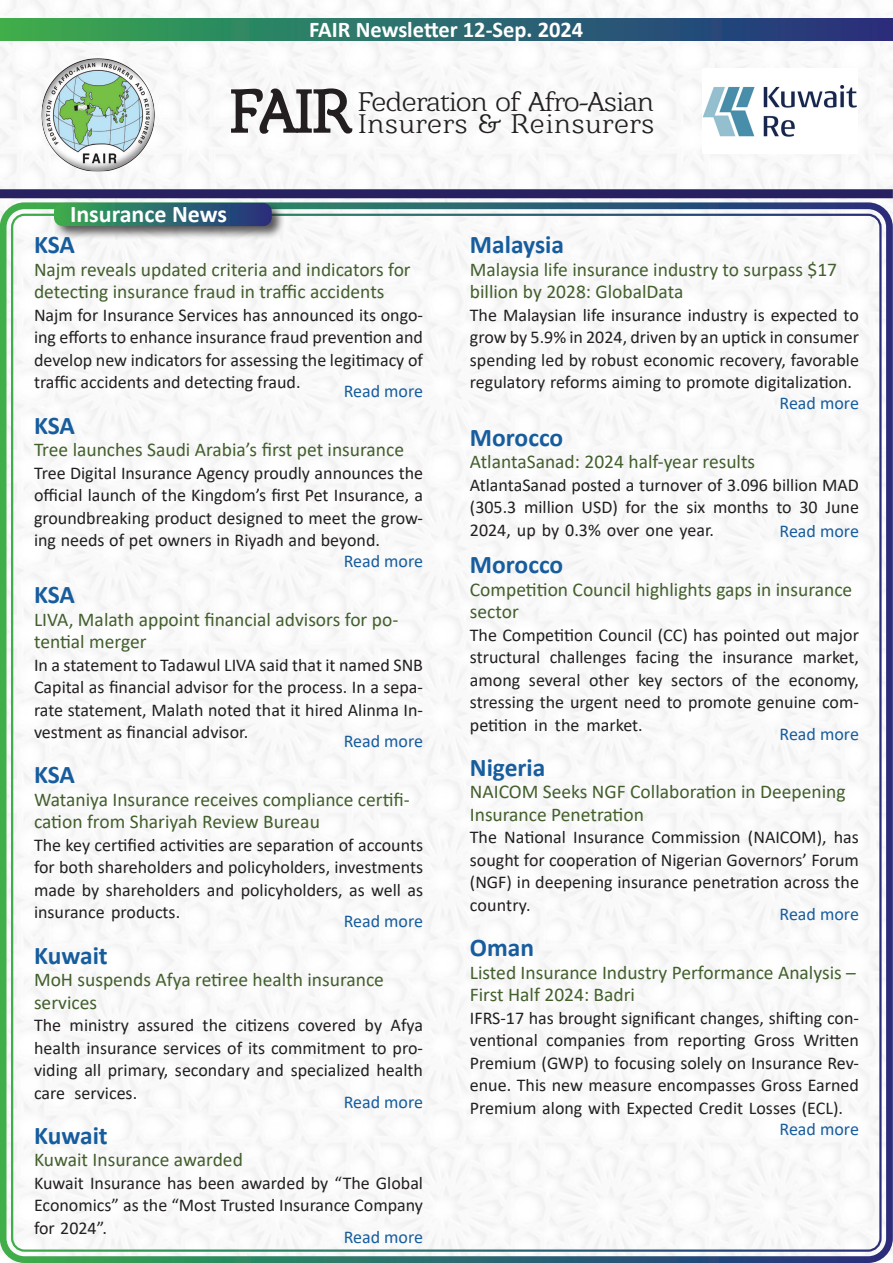
<style>
.page{position:relative;width:893px;height:1263px;background:#fff}
.page>*{position:absolute;margin:0;border:0;box-sizing:border-box;transform-origin:0 0}
.t1{font:27.6px/21.6px "Barkentina";letter-spacing:-.005em;color:#231f20;text-align:right}
.t2{font:700 25.5px "Calibri";color:#175d9e}
.t3{font:700 24px "Calibri";color:#fff}
.t4{font:700 22.5px "Calibri";color:#fff}
.t5{font:19.5px/22.5px "Calibri";color:#425f2c}
.t6{font:18px/22.5px "Calibri";color:#231f20}
.t7{font:18px "Calibri";color:#175d9e}
.s1{font-size:60.45px}
</style>
<div class="page">
<img style="left:0;top:0;width:893px;height:1263px">
<div style="left:0;top:202px;width:893px;height:1061px;border:7px solid #fff;border-radius:21px"></div>
<div style="left:0;top:189px;width:893px;height:9px;background:#272162"></div>
<div style="left:0;top:19px;width:893px;height:22px;background:linear-gradient(to right,#36ac52,#242e83)"></div>
<div style="left:40px;top:50px;width:117px;height:131px;background:#231f20;opacity:.5"></div>
<img style="left:702px;top:68px;width:156px;height:85px">
<div style="left:52px;top:201px;width:234px;height:40px;background:#231f20;opacity:.75"></div>
<svg style="left:54px;top:203px;width:218px;height:23px;background:#2d6d6b"></svg>
<p class="t4" style="left:309px;top:14px;width:276px">FAIR Newsletter 12-Sep. 2024</p>
<h1 class="t1" style="left:231px;top:90px;width:425px"><span class="s1">FAIR</span> Federation of Afro-Asian<br>Insurers &amp; Reinsurers</h1>
<p class="t3" style="left:70px;top:197px;width:159px">Insurance News</p>
<p class="t2" style="left:34px;top:227px;width:42px">KSA</p>
<p class="t5" style="left:34px;top:258px;width:378px">Najm reveals updated criteria and indicators for detecting insurance fraud in traffic accidents</p>
<p class="t6" style="left:34px;top:326px;width:391px">ing efforts to enhance insurance fraud prevention and</p>
<p class="t6" style="left:34px;top:303px;width:391px">Najm for Insurance Services has announced its ongo-</p>
<p class="t6" style="left:34px;top:348px;width:391px">develop new indicators for assessing the legitimacy of</p>
<p class="t7" style="left:344px;top:379px;width:81px">Read more</p>
<p class="t6" style="left:34px;top:371px;width:268px">traffic accidents and detecting fraud.</p>
<p class="t2" style="left:34px;top:407px;width:42px">KSA</p>
<p class="t5" style="left:34px;top:438px;width:372px">Tree launches Saudi Arabia s’ first pet insurance</p>
<p class="t6" style="left:34px;top:461px;width:391px">Tree Digital Insurance Agency proudly announces the official launch of the Kingdom s’ first Pet Insurance a,</p>
<p class="t6" style="left:34px;top:528px;width:347px">ing needs of pet owners in Riyadh and beyond.</p>
<p class="t6" style="left:34px;top:506px;width:391px">groundbreaking product designed to meet the grow-</p>
<p class="t7" style="left:344px;top:549px;width:81px">Read more</p>
<p class="t2" style="left:34px;top:577px;width:42px">KSA</p>
<p class="t5" style="left:34px;top:630px;width:114px">tential merger</p>
<p class="t5" style="left:34px;top:607px;width:366px">LIVA, Malath appoint financial advisors for po-</p>
<p class="t6" style="left:34px;top:653px;width:391px">In a statement to Tadawul LIVA said that it named SNB</p>
<p class="t6" style="left:34px;top:675px;width:391px">Capital as financial advisor for the process In. a sepa-</p>
<p class="t6" style="left:34px;top:698px;width:391px">rate statement, Malath noted that it hired Alinma In-</p>
<p class="t6" style="left:34px;top:720px;width:216px">vestment as financial advisor.</p>
<p class="t7" style="left:344px;top:729px;width:81px">Read more</p>
<p class="t2" style="left:34px;top:757px;width:42px">KSA</p>
<p class="t5" style="left:34px;top:810px;width:287px">cation from Shariyah Review Bureau</p>
<p class="t5" style="left:34px;top:788px;width:377px">Wataniya Insurance receives compliance certifi-</p>
<p class="t6" style="left:34px;top:833px;width:391px;text-align:justify">The key certified activities are separation of accounts for both shareholders and policyholders, investments made by shareholders and policyholders, as well as</p>
<p class="t7" style="left:344px;top:909px;width:81px">Read more</p>
<p class="t6" style="left:34px;top:901px;width:148px">insurance products.</p>
<p class="t2" style="left:34px;top:937px;width:75px">Kuwait</p>
<p class="t5" style="left:34px;top:968px;width:351px">MoH suspends Afya retiree health insurance services</p>
<p class="t6" style="left:391px;top:1013px;width:34px">Afya</p>
<p class="t6" style="left:34px;top:1013px;width:29px">The</p>
<p class="t6" style="left:34px;top:1058px;width:391px">viding all primary, secondary and specialized health</p>
<p class="t6" style="left:203px;top:1013px;width:26px">the</p>
<p class="t6" style="left:365px;top:1013px;width:19px">by</p>
<p class="t6" style="left:138px;top:1013px;width:58px">assured</p>
<p class="t6" style="left:298px;top:1013px;width:60px">covered</p>
<p class="t6" style="left:70px;top:1013px;width:61px">ministry</p>
<p class="t6" style="left:236px;top:1013px;width:55px">citizens</p>
<p class="t6" style="left:34px;top:1036px;width:391px">health insurance services of its commitment to pro-</p>
<p class="t7" style="left:344px;top:1089px;width:81px">Read more</p>
<p class="t6" style="left:74px;top:1081px;width:64px">services.</p>
<p class="t6" style="left:34px;top:1081px;width:33px">care</p>
<p class="t2" style="left:34px;top:1117px;width:75px">Kuwait</p>
<p class="t5" style="left:34px;top:1148px;width:210px">Kuwait Insurance awarded</p>
<p class="t6" style="left:34px;top:1171px;width:391px">Kuwait Insurance has been awarded by “The Global<br>Economics” as the “Most Trusted Insurance Company</p>
<p class="t7" style="left:344px;top:1224px;width:81px">Read more</p>
<p class="t6" style="left:34px;top:1216px;width:75px">for 2024 .”</p>
<p class="t2" style="left:470px;top:227px;width:96px">Malaysia</p>
<p class="t5" style="left:470px;top:258px;width:369px">Malaysia life insurance industry to surpass $17 billion by 2028: GlobalData</p>
<p class="t6" style="left:470px;top:303px;width:391px;text-align:justify">The Malaysian life insurance industry is expected to grow by 5.9% in 2024, driven by an uptick in consumer spending led by robust economic recovery, favorable regulatory reforms aiming to promote digitalization.</p>
<p class="t7" style="left:779px;top:391px;width:81px">Read more</p>
<p class="t2" style="left:470px;top:419px;width:95px">Morocco</p>
<p class="t5" style="left:470px;top:450px;width:287px">AtlantaSanad: 2024 half-year results</p>
<p class="t6" style="left:470px;top:473px;width:391px">AtlantaSanad posted a turnover of 3.096 billion MAD (305.3 million USD) for the six months to 30 June</p>
<p class="t7" style="left:779px;top:519px;width:81px">Read more</p>
<p class="t6" style="left:470px;top:518px;width:246px">2024, up by 0.3% over one year.</p>
<p class="t2" style="left:470px;top:547px;width:95px">Morocco</p>
<p class="t5" style="left:470px;top:577px;width:384px">Competition Council highlights gaps in insurance sector</p>
<p class="t6" style="left:470px;top:623px;width:391px;text-align:right">The Competition Council (CC) has pointed out major market,</p>
<p class="t6" style="left:636px;top:645px;width:45px">facing</p>
<p class="t6" style="left:470px;top:645px;width:72px">structural</p>
<p class="t6" style="left:550px;top:645px;width:78px">challenges</p>
<p class="t6" style="left:689px;top:645px;width:26px">the</p>
<p class="t6" style="left:723px;top:645px;width:72px">insurance</p>
<p class="t6" style="left:470px;top:668px;width:52px">among</p>
<p class="t6" style="left:529px;top:668px;width:53px">several</p>
<p class="t6" style="left:589px;top:668px;width:42px">other</p>
<p class="t6" style="left:638px;top:668px;width:26px">key</p>
<p class="t6" style="left:671px;top:668px;width:53px">sectors</p>
<p class="t6" style="left:732px;top:668px;width:16px">of</p>
<p class="t6" style="left:756px;top:668px;width:26px">the</p>
<p class="t6" style="left:789px;top:668px;width:72px">economy,</p>
<p class="t6" style="left:470px;top:690px;width:391px">stressing the urgent need to promote genuine com-</p>
<p class="t6" style="left:470px;top:713px;width:174px">petition in the market.</p>
<p class="t7" style="left:779px;top:721px;width:81px">Read more</p>
<p class="t2" style="left:470px;top:749px;width:77px">Nigeria</p>
<p class="t5" style="left:470px;top:780px;width:377px">NAICOM Seeks NGF Collaboration in Deepening<br>Insurance Penetration</p>
<p class="t6" style="left:470px;top:826px;width:391px;text-align:justify">The National Insurance Commission (NAICOM ,) has sought for cooperation of Nigerian Governors’ Forum (NGF) in deepening insurance penetration across the</p>
<p class="t7" style="left:779px;top:901px;width:81px">Read more</p>
<p class="t6" style="left:470px;top:893px;width:62px">country.</p>
<p class="t2" style="left:470px;top:929px;width:66px">Oman</p>
<p class="t5" style="left:470px;top:960px;width:387px">Listed Insurance Industry Performance Analysis –<br>First Half 2024: Badri</p>
<p class="t6" style="left:803px;top:1028px;width:57px">Written</p>
<p class="t6" style="left:470px;top:1006px;width:391px">IFRS-17 has brought significant changes, shifting con-</p>
<p class="t6" style="left:634px;top:1028px;width:37px">from</p>
<p class="t6" style="left:470px;top:1028px;width:69px">ventional</p>
<p class="t6" style="left:546px;top:1028px;width:80px">companies</p>
<p class="t6" style="left:677px;top:1028px;width:70px">reporting</p>
<p class="t6" style="left:754px;top:1028px;width:42px">Gross</p>
<p class="t6" style="left:470px;top:1051px;width:391px">Premium (GWP) to focusing solely on Insurance Rev-</p>
<p class="t6" style="left:470px;top:1096px;width:375px">Premium along with Expected Credit Losses (ECL .(</p>
<p class="t7" style="left:779px;top:1116px;width:81px">Read more</p>
<p class="t6" style="left:470px;top:1073px;width:391px">enue. This new measure encompasses Gross Earned</p>
</div>
